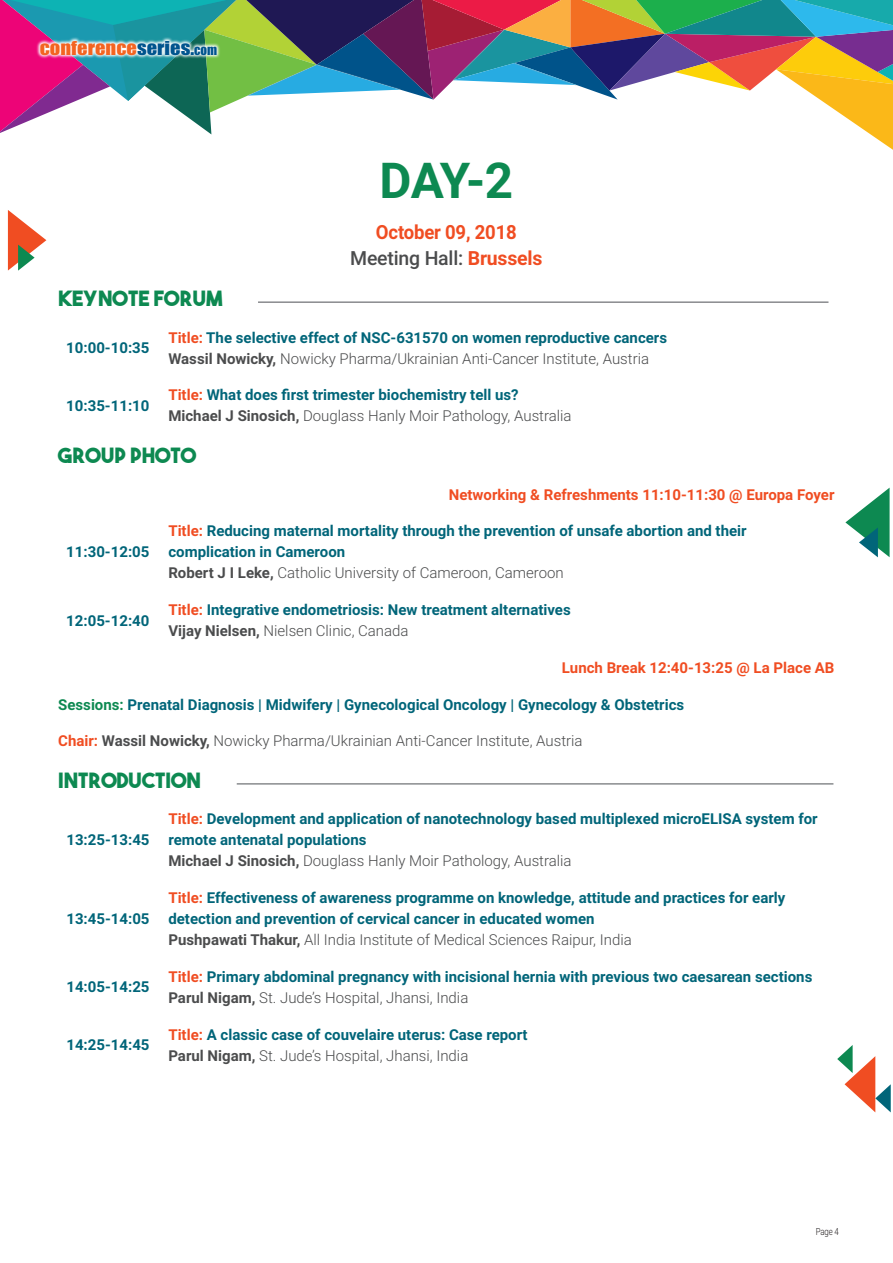
<style>
.page{position:relative;width:893px;height:1263px;background:#fff}
.page>*{position:absolute;margin:0;border:0;box-sizing:border-box;transform-origin:0 0}
.t1{font:700 49.5px "Roboto";color:#0d8951}
.t2{font:21px "The Bold Font";color:#0d8951}
.t3{font:700 19.5px/26.1px "Roboto";letter-spacing:-.01em;color:#f04d22;text-align:center;scale:.95 1}
.t4{font:17.7px "Impact";color:#f36421;scale:1.16 1}
.t5{font:700 15px/21px "Roboto";color:#016579}
.t6{font:700 15px "Roboto";color:#f04d22}
.t7{font:300 15px "Roboto";color:#4b4c4d}
.t8{font:300 9.75px "Roboto";color:#231f20;scale:.8 1}
.s1{color:#00548e}
.s2{font-size:12.6px;color:#00548e}
.s3{font-weight:500;color:#4b4c4d}
.s4{color:#f04d22}
.s5{color:#4b4c4d}
.s6{font-weight:300;color:#4b4c4d}
.s7{color:#0d8951}
.s8{font-weight:700;color:#f04d22}
.s9{font-weight:700}
</style>
<div class="page">
<svg style="left:0;top:0;width:893px;height:150px"></svg>
<svg style="left:845px;top:488px;width:45px;height:69px"></svg>
<svg style="left:837px;top:1045px;width:54px;height:67px"></svg>
<svg style="left:36px;top:37px;width:185px;height:22px"></svg>
<svg style="left:8px;top:210px;width:38px;height:61px"></svg>
<hr style="left:258px;top:301px;width:570px;height:2px;background:#898b8e">
<hr style="left:237px;top:783px;width:596px;height:2px;background:#898b8e">
<p class="t4" style="left:40px;top:34px;width:154px">CONFERENCE<span class="s1">SERIES.</span><span class="s2">COM</span></p>
<h1 class="t1" style="left:380px;top:146px;width:135px">DAY-2</h1>
<h3 class="t3" style="left:350px;top:218px;width:204px">October 09, 2018<br><span class="s3">Meeting Hall:</span> Brussels</h3>
<h2 class="t2" style="left:58px;top:285px;width:166px">KEYNOTE FORUM</h2>
<p class="t5" style="left:66px;top:337px;width:85px">10:00-10:35</p>
<p class="t5" style="left:168px;top:326px;width:500px"><span class="s4">Title:</span> The selective effect of NSC-631570 on women reproductive cancers<br><span class="s5">Wassil Nowicky,</span> <span class="s6">Nowicky Pharma/Ukrainian Anti-Cancer Institute, Austria</span></p>
<p class="t5" style="left:66px;top:395px;width:85px">10:35-11:10</p>
<p class="t5" style="left:168px;top:384px;width:405px"><span class="s4">Title:</span> What does first trimester biochemistry tell us?<br><span class="s5">Michael J Sinosich,</span> <span class="s6">Douglass Hanly Moir Pathology, Australia</span></p>
<h2 class="t2" style="left:58px;top:442px;width:140px">GROUP PHOTO</h2>
<p class="t6" style="left:449px;top:484px;width:387px">Networking &amp; Refreshments 11:10-11:30 @ Europa Foyer</p>
<p class="t5" style="left:66px;top:541px;width:85px">11:30-12:05</p>
<p class="t5" style="left:168px;top:520px;width:580px"><span class="s4">Title:</span> Reducing maternal mortality through the prevention of unsafe abortion and their complication in Cameroon<br><span class="s5">Robert J I Leke,</span> <span class="s6">Catholic University of Cameroon, Cameroon</span></p>
<p class="t5" style="left:66px;top:609px;width:85px">12:05-12:40</p>
<p class="t5" style="left:168px;top:599px;width:404px"><span class="s4">Title:</span> Integrative endometriosis: New treatment alternatives<br><span class="s5">Vijay Nielsen,</span> <span class="s6">Nielsen Clinic, Canada</span></p>
<p class="t6" style="left:562px;top:657px;width:274px">Lunch Break 12:40-13:25 @ La Place AB</p>
<p class="t5" style="left:58px;top:693px;width:627px"><span class="s7">Sessions:</span> Prenatal Diagnosis | Midwifery | Gynecological Oncology | Gynecology &amp; Obstetrics</p>
<p class="t7" style="left:58px;top:730px;width:526px"><span class="s8">Chair:</span> <span class="s9">Wassil Nowicky,</span> Nowicky Pharma/Ukrainian Anti-Cancer Institute, Austria</p>
<h2 class="t2" style="left:58px;top:767px;width:144px">INTRODUCTION</h2>
<p class="t5" style="left:66px;top:829px;width:85px">13:25-13:45</p>
<p class="t5" style="left:66px;top:908px;width:85px">13:45-14:05</p>
<p class="t5" style="left:168px;top:808px;width:651px"><span class="s4">Title:</span> Development and application of nanotechnology based multiplexed microELISA system for remote antenatal populations<br><span class="s5">Michael J Sinosich,</span> <span class="s6">Douglass Hanly Moir Pathology, Australia</span></p>
<p class="t5" style="left:168px;top:887px;width:618px"><span class="s4">Title:</span> Effectiveness of awareness programme on knowledge, attitude and practices for early detection and prevention of cervical cancer in educated women<br><span class="s5">Pushpawati Thakur,</span> <span class="s6">All India Institute of Medical Sciences Raipur, India</span></p>
<p class="t5" style="left:66px;top:976px;width:85px">14:05-14:25</p>
<p class="t5" style="left:168px;top:965px;width:645px"><span class="s4">Title:</span> Primary abdominal pregnancy with incisional hernia with previous two caesarean sections<br><span class="s5">Parul Nigam,</span> <span class="s6">St. Jude’s Hospital, Jhansi, India</span></p>
<p class="t5" style="left:66px;top:1034px;width:85px">14:25-14:45</p>
<p class="t5" style="left:168px;top:1023px;width:361px"><span class="s4">Title:</span> A classic case of couvelaire uterus: Case report<br><span class="s5">Parul Nigam,</span> <span class="s6">St. Jude’s Hospital, Jhansi, India</span></p>
<p class="t8" style="left:816px;top:1225px;width:30px">Page 4</p>
</div>
